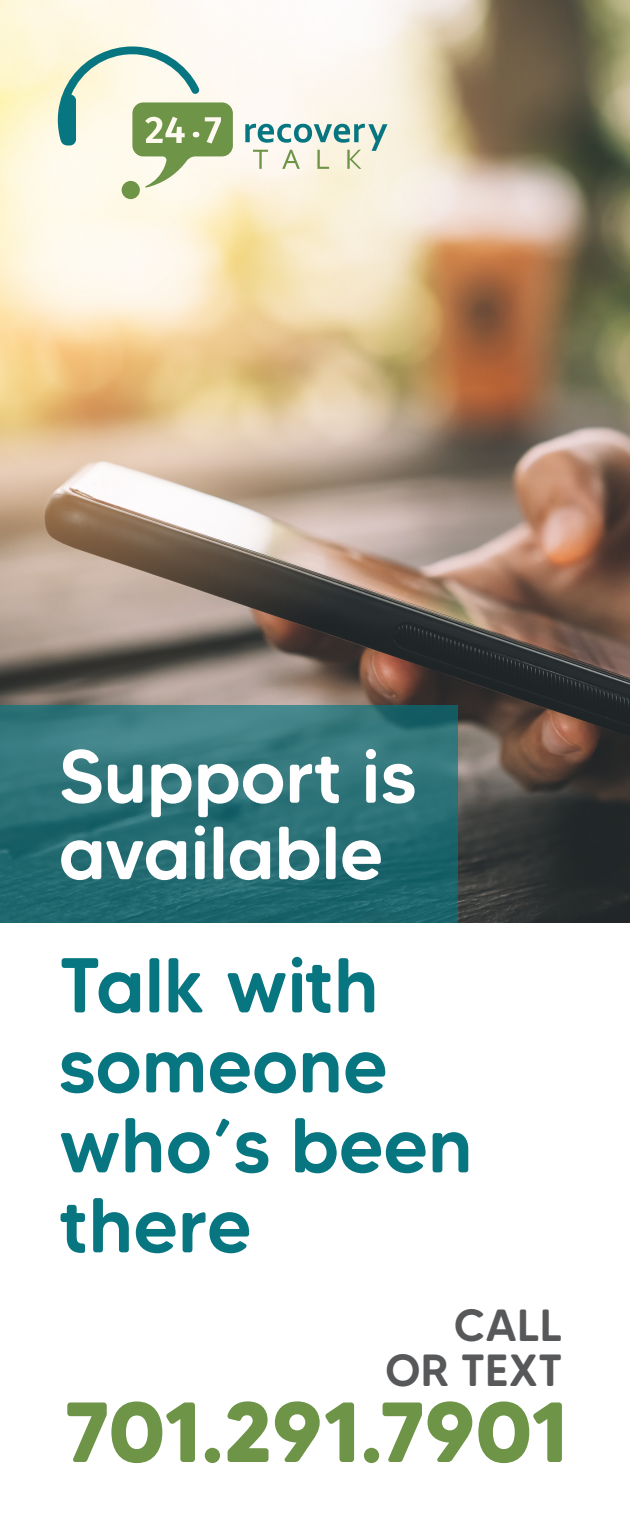
<style>
.page{position:relative;width:630px;height:1530px;background:#fff}
.page>*{position:absolute;margin:0;border:0;box-sizing:border-box;transform-origin:0 0}
.t1{font:700 85px "MADE Tommy Soft";letter-spacing:-.01em;color:#6e9447}
.t2{font:500 77.5px/80px "MADE Tommy Soft";color:#077680}
.t3{font:500 75px/76.5px "MADE Tommy Soft";color:#fff}
.t4{font:500 45px/45px "MADE Tommy Soft";color:#57585a;text-align:right}
</style>
<div class="page">
<img style="left:0;top:0;width:630px;height:923px">
<div style="left:122px;top:181px;width:18px;height:18px;background:#6e9447;border-radius:50%"></div>
<svg style="left:245px;top:124px;width:143px;height:45px"></svg>
<svg style="left:58px;top:46px;width:175px;height:142px"></svg>
<svg style="left:0;top:705px;width:457px;height:218px;background:#2a7076"></svg>
<p class="t3" style="left:59px;top:738px;width:359px">Support is available</p>
<p class="t2" style="left:59px;top:945px;width:416px">Talk with someone who’s been there</p>
<p class="t4" style="left:385px;top:1303px;width:179px">CALL<br>OR TEXT</p>
<p class="t1" style="left:64px;top:1379px;width:508px">701.291.7901</p>
</div>
